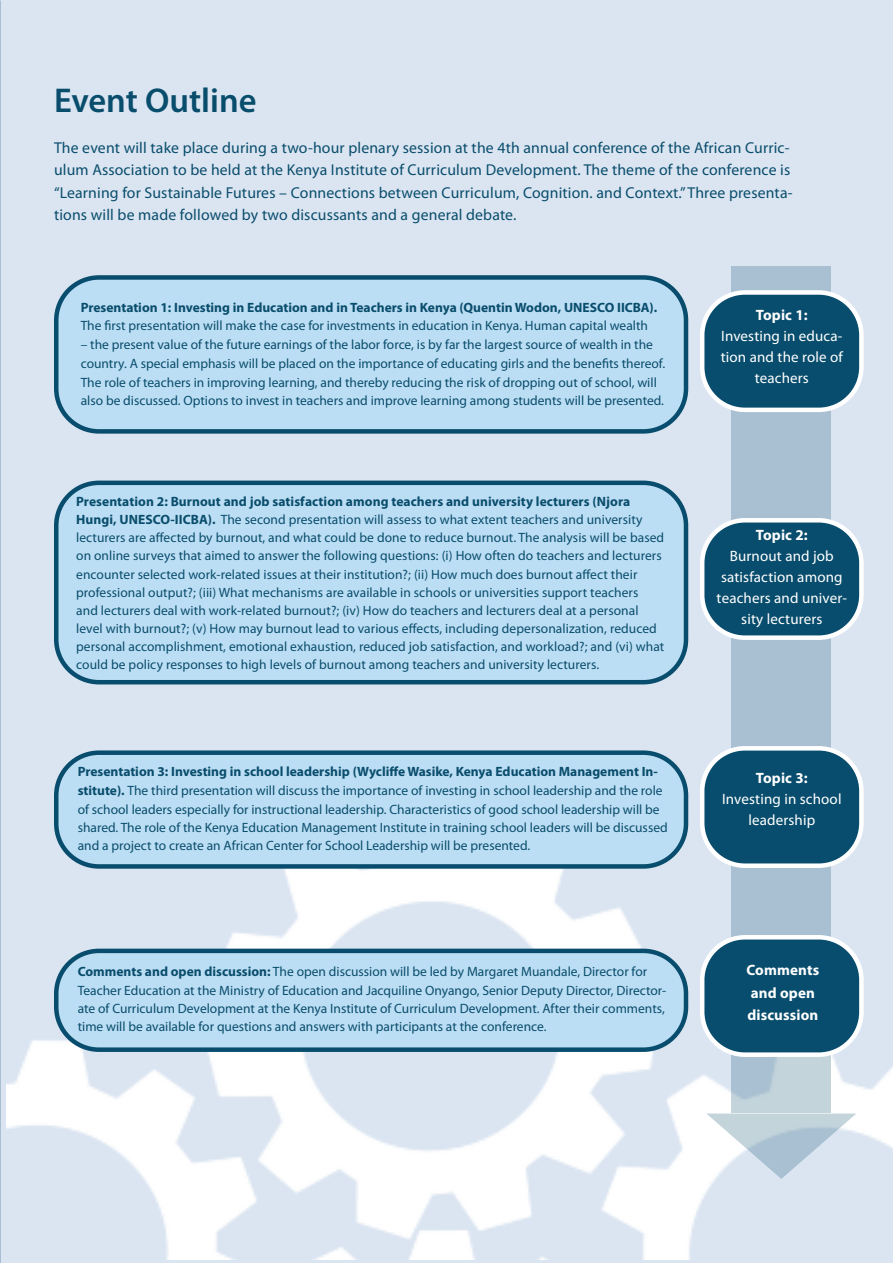
<style>
.page{position:relative;width:893px;height:1263px;background:#dbe5f1}
.page>*{position:absolute;margin:0;border:0;box-sizing:border-box;transform-origin:0 0}
.t1{font:600 34.5px "Myriad Pro";color:#094d6c}
.t2{font:15.75px/22.5px "Myriad Pro";letter-spacing:.01em;color:#094d6c}
.t3{font:15px/21px "Myriad Pro";letter-spacing:.01em;color:#fff;text-align:center}
.t4{font:700 15px "Myriad Pro";letter-spacing:.01em;color:#fff}
.t5{font:13.5px/18px "Myriad Pro";color:#094d6c}
.s1{font-weight:700}
</style>
<div class="page">
<img style="left:6px;top:814px;width:887px;height:446px">
<svg style="left:732px;top:266px;width:99px;height:847px;fill:#a8c0d1"></svg>
<svg style="left:706px;top:1113px;width:150px;height:66px"></svg>
<div style="left:56px;top:277px;width:630px;height:154px;background:#bcdef4;border-radius:43px"></div>
<div style="left:54px;top:275px;width:634px;height:159px;border:4px solid #084d6d;border-radius:43px"></div>
<div style="left:56px;top:753px;width:630px;height:113px;background:#bcdef4;border-radius:43px"></div>
<div style="left:54px;top:750px;width:634px;height:119px;border:4px solid #084d6d;border-radius:43px"></div>
<div style="left:56px;top:483px;width:630px;height:199px;background:#bcdef4;border-radius:43px"></div>
<div style="left:54px;top:481px;width:634px;height:203px;border:4px solid #084d6d;border-radius:43px"></div>
<div style="left:56px;top:951px;width:630px;height:99px;background:#bcdef4;border-radius:43px"></div>
<div style="left:54px;top:949px;width:634px;height:103px;border:4px solid #084d6d;border-radius:43px"></div>
<div style="left:702px;top:292px;width:159px;height:118px;background:#084d6d;border-radius:43px"></div>
<div style="left:700px;top:290px;width:164px;height:122px;border:4px solid #fff;border-radius:43px"></div>
<div style="left:702px;top:520px;width:159px;height:118px;background:#084d6d;border-radius:43px"></div>
<div style="left:700px;top:518px;width:164px;height:122px;border:4px solid #fff;border-radius:43px"></div>
<div style="left:702px;top:748px;width:159px;height:118px;background:#084d6d;border-radius:43px"></div>
<div style="left:700px;top:746px;width:164px;height:122px;border:4px solid #fff;border-radius:43px"></div>
<div style="left:702px;top:937px;width:159px;height:118px;background:#084d6d;border-radius:43px"></div>
<div style="left:700px;top:935px;width:164px;height:122px;border:4px solid #fff;border-radius:43px"></div>
<p class="t1" style="left:54px;top:78px;width:204px">Event Outline</p>
<p class="t2" style="left:54px;top:136px;width:740px">The event will take place during a two-hour plenary session at the 4th annual conference of the African Curric&shy;ulum Association to be held at the Kenya Institute of Curriculum Development. The theme of the conference is “Learning for Sustainable Futures – Connections between Curriculum, Cognition. and Context.” Three presenta&shy;tions will be made followed by two discussants and a general debate.</p>
<p class="t5" style="left:81px;top:297px;width:578px;line-height:18.8px"><span class="s1">Presentation 1: Investing in Education and in Teachers in Kenya (Quentin Wodon, UNESCO IICBA).<br></span>The first presentation will make the case for investments in education in Kenya. Human capital wealth</p>
<p class="t5" style="left:81px;top:335px;width:586px;line-height:18.8px">– the present value of the future earnings of the labor force, is by far the largest source of wealth in the country. A special emphasis will be placed on the importance of educating girls and the benefits thereof.<br>The role of teachers in improving learning, and thereby reducing the risk of dropping out of school, will also be discussed. Options to invest in teachers and improve learning among students will be presented.</p>
<p class="t5" style="left:76px;top:493px;width:590px"><span class="s1">Presentation 2: Burnout and job satisfaction among teachers and university lecturers (Njora Hungi, UNESCO-IICBA).</span> The second presentation will assess to what extent teachers and university lecturers are affected by burnout, and what could be done to reduce burnout. The analysis will be based on online surveys that aimed to answer the following questions: (i) How often do teachers and lecturers encounter selected work-related issues at their institution?; (ii) How much does burnout affect their professional output?; (iii) What mechanisms are available in schools or universities support teachers<br>and lecturers deal with work-related burnout?; (iv) How do teachers and lecturers deal at a personal level with burnout?; (v) How may burnout lead to various effects, including depersonalization, reduced personal accomplishment, emotional exhaustion, reduced job satisfaction, and workload?; and (vi) what could be policy responses to high levels of burnout among teachers and university lecturers.</p>
<p class="t5" style="left:78px;top:762px;width:591px;line-height:18.5px"><span class="s1">Presentation 3: Investing in school leadership (Wycliffe Wasike, Kenya Education Management In&shy;stitute).</span> The third presentation will discuss the importance of investing in school leadership and the role of school leaders especially for instructional leadership. Characteristics of good school leadership will be shared. The role of the Kenya Education Management Institute in training school leaders will be discussed and a project to create an African Center for School Leadership will be presented.</p>
<p class="t5" style="left:78px;top:962px;width:590px;line-height:18.5px"><span class="s1">Comments and open discussion:</span> The open discussion will be led by Margaret Muandale, Director for Teacher Education at the Ministry of Education and Jacquiline Onyango, Senior Deputy Director, Director&shy;ate of Curriculum Development at the Kenya Institute of Curriculum Development. After their comments, time will be available for questions and answers with participants at the conference.</p>
<p class="t4" style="left:756px;top:305px;width:53px">Topic 1:</p>
<p class="t3" style="left:721px;top:325px;width:124px">Investing in educa&shy;tion and the role of teachers</p>
<p class="t4" style="left:756px;top:525px;width:53px">Topic 2:</p>
<p class="t3" style="left:717px;top:546px;width:132px">Burnout and job satisfaction among teachers and univer&shy;sity lecturers</p>
<p class="t4" style="left:756px;top:768px;width:53px">Topic 3:</p>
<p class="t3" style="left:722px;top:789px;width:121px">Investing in school leadership</p>
<p class="t4" style="left:746px;top:960px;width:74px">Comments</p>
<p class="t4" style="left:751px;top:983px;width:66px">and open</p>
<p class="t4" style="left:747px;top:1005px;width:72px">discussion</p>
</div>
